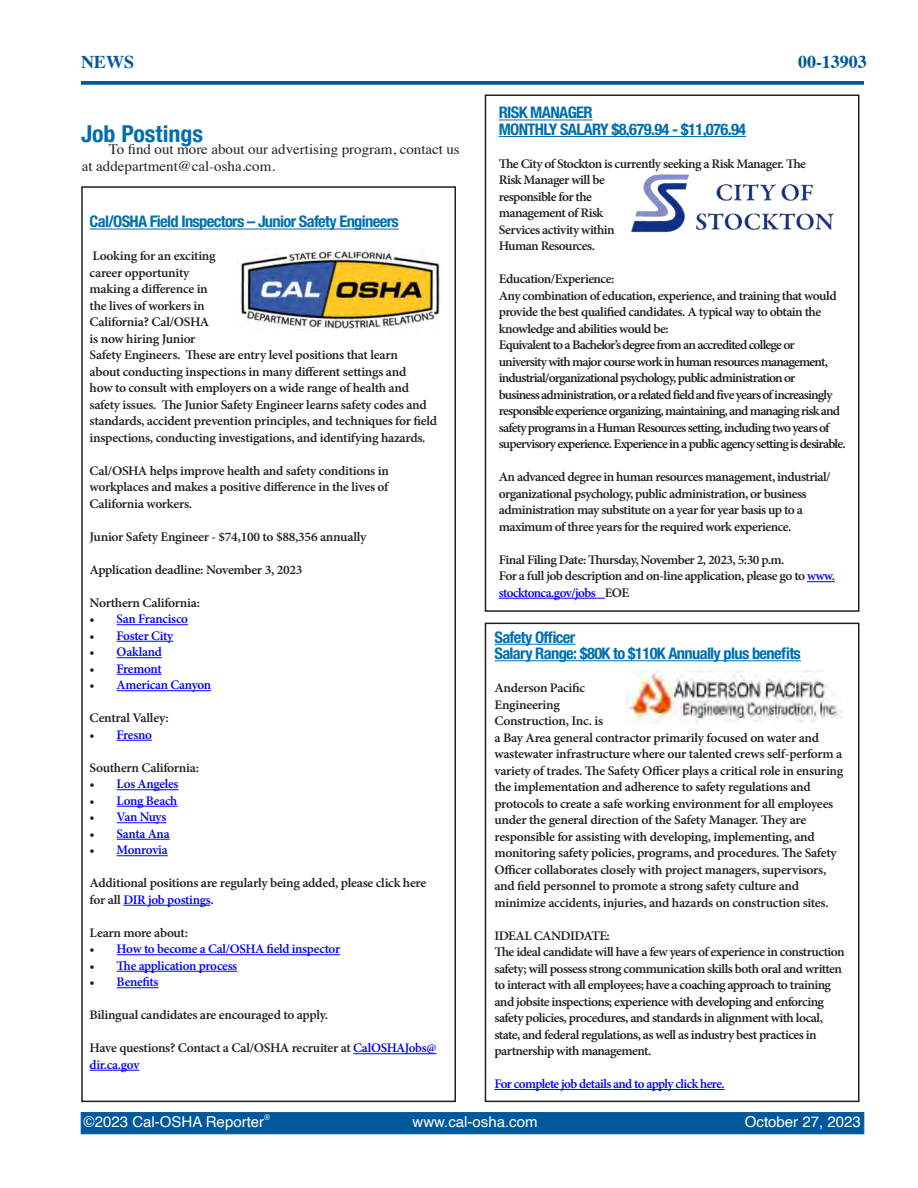
<style>
.page{position:relative;width:918px;height:1188px;background:#fff}
.page>*{position:absolute;margin:0;border:0;box-sizing:border-box;transform-origin:0 0}
.t1{font:700 condensed 23.25px "Helvetica Neue";color:#006faf}
.t2{font:700 18px "Times";color:#00599b}
.t3{font:700 condensed 16.05px/16.5px "Helvetica Neue LT Std";letter-spacing:-.04em;color:#006faf}
.t4{font:15px "Helvetica";color:#fff}
.t5{font:14.55px/17.4px "Times";color:#231f20}
.t6{font:600 13.05px/16.5px "Minion Pro";letter-spacing:-.03em;color:#231f20}
.t7{font:600 13.05px/16.5px "Minion Pro";letter-spacing:-.06em;color:#231f20}
.t8{font:600 13.05px "Minion Pro";letter-spacing:-.025em;color:#00f}
.t9{font:600 13.05px "Minion Pro";letter-spacing:-.045em;color:#00f}
.s1{color:#231f20}
.s2{color:#00f}
</style>
<div class="page">
<svg style="left:81px;top:81px;width:783px;height:4px;background:#0f63a1"></svg>
<div style="left:81px;top:1112px;width:783px;height:22px;background:#00599b;border:1px solid #00599b"></div>
<div style="left:485px;top:623px;width:375px;height:479px;border:2px solid #231f20"></div>
<div style="left:81px;top:186px;width:375px;height:916px;border:2px solid #231f20"></div>
<div style="left:485px;top:94px;width:375px;height:518px;border:2px solid #231f20"></div>
<hr style="left:499px;top:120px;width:94px;height:1px;background:#006faf">
<hr style="left:499px;top:136px;width:247px;height:1px;background:#006faf">
<svg style="left:807px;top:581px;width:28px;height:1px"></svg>
<hr style="left:499px;top:598px;width:106px;height:1px;background:#00f">
<img style="left:626px;top:671px;width:216px;height:52px">
<img style="left:631px;top:174px;width:203px;height:59px">
<hr style="left:494px;top:644px;width:81px;height:1px;background:#006faf">
<hr style="left:494px;top:660px;width:307px;height:1px;background:#006faf">
<hr style="left:494px;top:1089px;width:231px;height:1px;background:#00f">
<hr style="left:90px;top:229px;width:309px;height:1px;background:#006faf">
<hr style="left:117px;top:624px;width:71px;height:1px;background:#00f">
<hr style="left:117px;top:641px;width:56px;height:1px;background:#00f">
<hr style="left:117px;top:657px;width:45px;height:1px;background:#00f">
<hr style="left:117px;top:674px;width:45px;height:1px;background:#00f">
<hr style="left:117px;top:690px;width:94px;height:1px;background:#00f">
<hr style="left:117px;top:740px;width:35px;height:1px;background:#00f">
<hr style="left:117px;top:789px;width:61px;height:1px;background:#00f">
<hr style="left:117px;top:806px;width:60px;height:1px;background:#00f">
<hr style="left:117px;top:822px;width:49px;height:1px;background:#00f">
<hr style="left:117px;top:839px;width:53px;height:1px;background:#00f">
<hr style="left:117px;top:855px;width:51px;height:1px;background:#00f">
<hr style="left:123px;top:905px;width:87px;height:1px;background:#00f">
<hr style="left:117px;top:954px;width:223px;height:1px;background:#00f">
<hr style="left:117px;top:971px;width:120px;height:1px;background:#00f">
<hr style="left:117px;top:987px;width:41px;height:1px;background:#00f">
<hr style="left:353px;top:1053px;width:84px;height:1px;background:#00f">
<hr style="left:90px;top:1070px;width:49px;height:1px;background:#00f">
<img style="left:237px;top:248px;width:205px;height:83px">
<h2 class="t2" style="left:81px;top:44px;width:55px">NEWS</h2>
<h1 class="t1" style="left:81px;top:114px;width:124px">Job Postings</h1>
<p class="t5" style="left:82px;top:139px;width:380px;text-indent:27px">To find out more about our advertising program, contact us at addepartment@cal-osha.com.</p>
<p class="t3" style="left:90px;top:213px;width:311px">Cal/OSHA Field Inspectors – Junior Safety Engineers</p>
<p class="t6" style="left:90px;top:248px;width:349px">Looking for an exciting<br>career opportunity<br>making a difference in<br>the lives of workers in<br>California? Cal/OSHA<br>is now hiring Junior<br>Safety Engineers. These are entry level positions that learn<br>about conducting inspections in many different settings and<br>how to consult with employers on a wide range of health and safety issues. The Junior Safety Engineer learns safety codes and standards, accident prevention principles, and techniques for field inspections, conducting investigations, and identifying hazards.</p>
<p class="t6" style="left:90px;top:462px;width:301px;text-align:justify">Cal/OSHA helps improve health and safety conditions in workplaces and makes a positive difference in the lives of California workers.</p>
<p class="t6" style="left:90px;top:528px;width:278px">Junior Safety Engineer - $74,100 to $88,356 annually</p>
<p class="t6" style="left:90px;top:561px;width:214px">Application deadline: November 3, 2023</p>
<p class="t6" style="left:90px;top:594px;width:112px">Northern California:</p>
<p class="t8" style="left:90px;top:610px;width:100px"><span class="s1">•</span> San Francisco</p>
<p class="t8" style="left:90px;top:627px;width:85px"><span class="s1">•</span> Foster City</p>
<p class="t8" style="left:90px;top:643px;width:74px"><span class="s1">•</span> Oakland</p>
<p class="t8" style="left:90px;top:660px;width:73px"><span class="s1">•</span> Fremont</p>
<p class="t8" style="left:90px;top:676px;width:123px"><span class="s1">•</span> American Canyon</p>
<p class="t6" style="left:90px;top:710px;width:81px">Central Valley:</p>
<p class="t8" style="left:90px;top:726px;width:64px"><span class="s1">•</span> Fresno</p>
<p class="t6" style="left:90px;top:759px;width:111px">Southern California:</p>
<p class="t8" style="left:90px;top:775px;width:90px"><span class="s1">•</span> Los Angeles</p>
<p class="t8" style="left:90px;top:792px;width:89px"><span class="s1">•</span> Long Beach</p>
<p class="t8" style="left:90px;top:808px;width:78px"><span class="s1">•</span> Van Nuys</p>
<p class="t8" style="left:90px;top:825px;width:82px"><span class="s1">•</span> Santa Ana</p>
<p class="t8" style="left:90px;top:841px;width:80px"><span class="s1">•</span> Monrovia</p>
<p class="t6" style="left:90px;top:875px;width:338px">Additional positions are regularly being added, please click here for all <span class="s2">DIR job postings</span>.</p>
<p class="t6" style="left:90px;top:924px;width:100px">Learn more about:</p>
<p class="t8" style="left:90px;top:940px;width:252px"><span class="s1">•</span> How to become a Cal/OSHA field inspector</p>
<p class="t8" style="left:90px;top:957px;width:149px"><span class="s1">•</span> The application process</p>
<p class="t8" style="left:90px;top:973px;width:70px"><span class="s1">•</span> Benefits</p>
<p class="t6" style="left:90px;top:1007px;width:240px">Bilingual candidates are encouraged to apply.</p>
<p class="t6" style="left:90px;top:1040px;width:348px">Have questions? Contact a Cal/OSHA recruiter at <span class="s2">CalOSHAJobs@ dir.ca.gov</span></p>
<h2 class="t2" style="left:798px;top:45px;width:70px">00-13903</h2>
<p class="t3" style="left:499px;top:104px;width:249px">RISK MANAGER<br>MONTHLY SALARY $8,679.94 - $11,076.94</p>
<p class="t6" style="left:499px;top:155px;width:309px">The City of Stockton is currently seeking a Risk Manager. The<br>Risk Manager will be<br>responsible for the<br>management of Risk<br>Services activity within<br>Human Resources.</p>
<p class="t7" style="left:499px;top:271px;width:349px">Education/Experience:<br>Any combination of education, experience, and training that would provide the best qualified candidates. A typical way to obtain the knowledge and abilities would be:<br>Equivalent to a Bachelor’s degree from an accredited college or university with major course work in human resources management, industrial/organizational psychology, public administration or<br>business administration, or a related field and five years of increasingly responsible experience organizing, maintaining, and managing risk and safety programs in a Human Resources setting, including two years of supervisory experience. Experience in a public agency setting is desirable.</p>
<p class="t6" style="left:499px;top:469px;width:333px">An advanced degree in human resources management, industrial/ organizational psychology, public administration, or business administration may substitute on a year for year basis up to a maximum of three years for the required work experience.</p>
<p class="t6" style="left:499px;top:551px;width:338px">Final Filing Date: Thursday, November 2, 2023, 5:30 p.m.<br>For a full job description and on-line application, please go to <span class="s2">www. stocktonca.gov/jobs</span> EOE</p>
<p class="t3" style="left:494px;top:628px;width:308px">Safety Officer<br>Salary Range: $80K to $110K Annually plus benefits</p>
<p class="t6" style="left:494px;top:680px;width:350px">Anderson Pacific<br>Engineering<br>Construction, Inc. is<br>a Bay Area general contractor primarily focused on water and wastewater infrastructure where our talented crews self-perform a variety of trades. The Safety Officer plays a critical role in ensuring the implementation and adherence to safety regulations and protocols to create a safe working environment for all employees under the general direction of the Safety Manager. They are responsible for assisting with developing, implementing, and monitoring safety policies, programs, and procedures. The Safety Officer collaborates closely with project managers, supervisors, and field personnel to promote a strong safety culture and minimize accidents, injuries, and hazards on construction sites.</p>
<p class="t6" style="left:494px;top:927px;width:352px">IDEAL CANDIDATE:<br>The ideal candidate will have a few years of experience in construction safety; will possess strong communication skills both oral and written to interact with all employees; have a coaching approach to training and jobsite inspections; experience with developing and enforcing safety policies, procedures, and standards in alignment with local, state, and federal regulations, as well as industry best practices in partnership with management.</p>
<p class="t9" style="left:494px;top:1075px;width:232px">For complete job details and to apply click here.</p>
<p class="t4" style="left:95px;top:1110px;width:171px">2023 Cal-OSHA Reporter</p>
<p class="t4" style="left:413px;top:1110px;width:127px">www.cal-osha.com</p>
<p class="t4" style="left:745px;top:1110px;width:117px">October 27, 2023</p>
</div>
